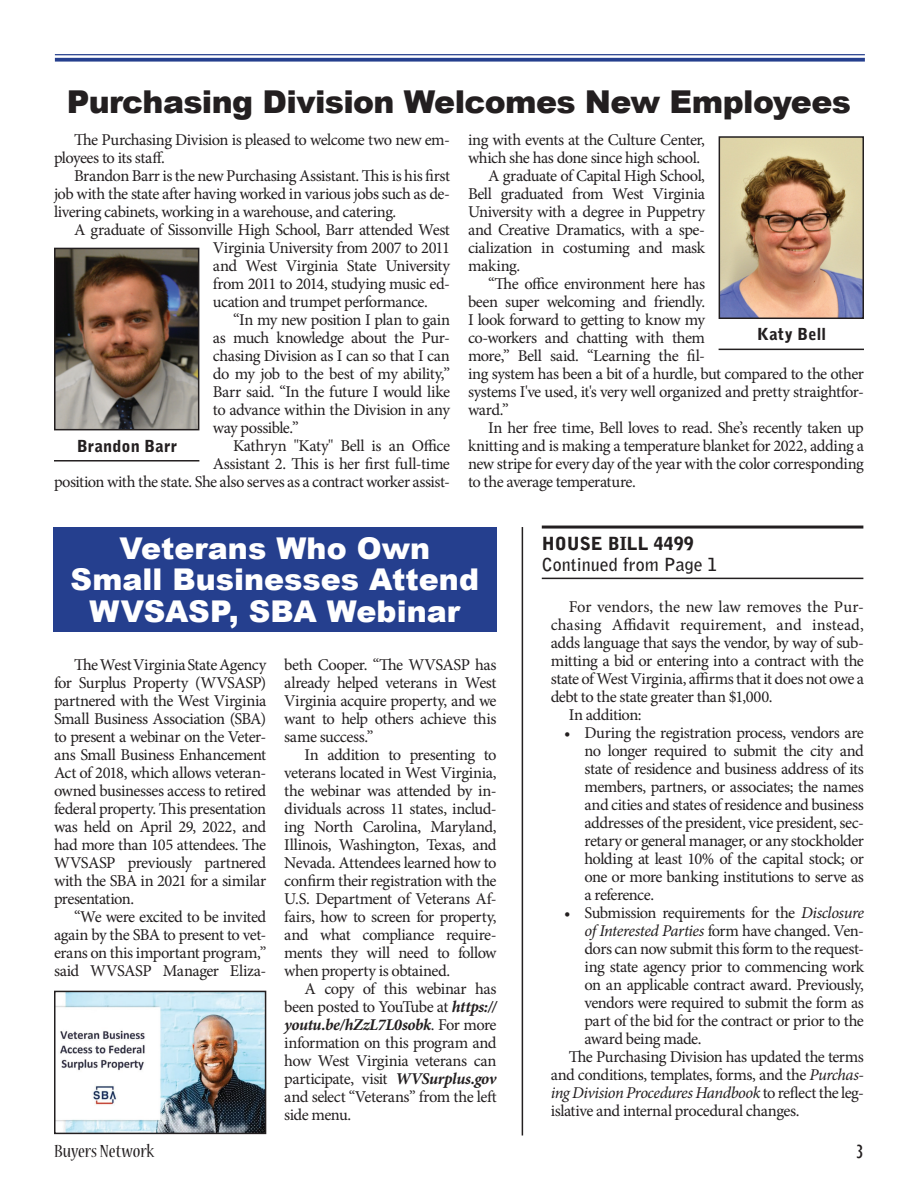
<style>
.page{position:relative;width:918px;height:1188px;background:#fff}
.page>*{position:absolute;margin:0;border:0;box-sizing:border-box;transform-origin:0 0}
.t1{font:900 31.5px "Arial";letter-spacing:-.02em;color:#231f20}
.t2{font:900 30px/31.5px "Arial";color:#fff;text-align:center}
.t3{font:condensed 19.5px "Nueva Std";color:#231f20;scale:1.08 1}
.t4{font:condensed 19.5px "Gill Sans";color:#231f20;scale:1.08 1}
.t5{font:700 18px "Bell Gothic Std";color:#231f20}
.t6{font:900 18px "Bell Gothic Std";color:#231f20}
.t7{font:16.5px/18px "Minion Pro";letter-spacing:-.03em;color:#231f20;text-align:justify}
.t8{font:italic 16.5px "Minion Pro";letter-spacing:-.03em;color:#231f20}
.t9{font:16.5px "Minion Pro";color:#231f20}
.t10{font:16.5px "Minion Pro";letter-spacing:-.01em;color:#231f20}
.t11{font:900 16.5px "Bell Gothic Std";letter-spacing:.015em;color:#231f20}
.s1{font-weight:700;font-style:italic}
.s2{font-style:italic}
.s3{font-style:normal}
</style>
<div class="page">
<hr style="left:55px;top:54px;width:810px;height:1px;background:#253f8e">
<svg style="left:55px;top:58px;width:810px;height:4px;background:#3c5399"></svg>
<hr style="left:54px;top:460px;width:145px;height:2px;background:#231f20">
<img style="left:57px;top:251px;width:139px;height:176px">
<div style="left:54px;top:248px;width:145px;height:182px;border:2px solid #231f20"></div>
<hr style="left:719px;top:349px;width:145px;height:1px;background:#231f20">
<img style="left:722px;top:139px;width:139px;height:177px">
<div style="left:719px;top:136px;width:145px;height:183px;border:2px solid #231f20"></div>
<hr style="left:542px;top:526px;width:321px;height:3px;background:#231f20">
<hr style="left:542px;top:578px;width:321px;height:1px;background:#231f20">
<div style="left:53px;top:527px;width:444px;height:105px;background:#253f8e"></div>
<hr style="left:522px;top:527px;width:1px;height:609px;background:#231f20">
<img style="left:57px;top:994px;width:206px;height:137px">
<div style="left:54px;top:991px;width:212px;height:143px;border:2px solid #231f20"></div>
<h1 class="t1" style="left:67px;top:79px;width:786px">Purchasing Division Welcomes New Employees</h1>
<p class="t7" style="left:54px;top:131px;width:397px;text-indent:20px">The Purchasing Division is pleased to welcome two new em&shy;ployees to its staff.</p>
<p class="t7" style="left:54px;top:167px;width:398px;text-indent:20px">Brandon Barr is the new Purchasing Assistant. This is his first job with the state after having worked in various jobs such as de&shy;livering cabinets, working in a warehouse, and catering.</p>
<p class="t7" style="left:213px;top:221px;width:239px;text-indent:-139px">A graduate of Sissonville High School, Barr attended West Virginia University from 2007 to 2011 and West Virginia State University from 2011 to 2014, studying music ed&shy;ucation and trumpet performance.</p>
<p class="t7" style="left:213px;top:311px;width:239px;text-indent:20px">“In my new position I plan to gain as much knowledge about the Pur&shy;chasing Division as I can so that I can do my job to the best of my ability,” Barr said. “In the future I would like to advance within the Division in any way possible.”</p>
<p class="t7" style="left:54px;top:437px;width:398px;text-align:right">Kathryn "Katy" Bell is an Office<br>Assistant 2. This is her first full-time<br>position with the state. She also serves as a contract worker assist-</p>
<p class="t11" style="left:77px;top:436px;width:102px">Brandon Barr</p>
<p class="t7" style="left:468px;top:131px;width:239px">ing with events at the Culture Center,</p>
<p class="t7" style="left:468px;top:149px;width:234px">which she has done since high school.</p>
<p class="t7" style="left:488px;top:167px;width:218px">A graduate of Capital High School,</p>
<p class="t7" style="left:468px;top:185px;width:239px">Bell graduated from West Virginia</p>
<p class="t7" style="left:468px;top:203px;width:239px">University with a degree in Puppetry</p>
<p class="t7" style="left:468px;top:221px;width:239px">and Creative Dramatics, with a spe-</p>
<p class="t7" style="left:468px;top:239px;width:239px">cialization in costuming and mask</p>
<p class="t7" style="left:468px;top:257px;width:54px">making.</p>
<p class="t7" style="left:488px;top:275px;width:218px">“The office environment here has</p>
<p class="t7" style="left:468px;top:293px;width:239px">been super welcoming and friendly.</p>
<p class="t7" style="left:468px;top:311px;width:239px">I look forward to getting to know my</p>
<p class="t7" style="left:468px;top:329px;width:239px">co-workers and chatting with them</p>
<p class="t7" style="left:468px;top:347px;width:239px">more,” Bell said. “Learning the fil-</p>
<p class="t7" style="left:468px;top:365px;width:398px">ing system has been a bit of a hurdle, but compared to the other</p>
<p class="t7" style="left:468px;top:383px;width:397px">systems I've used, it's very well organized and pretty straightfor-</p>
<p class="t7" style="left:468px;top:401px;width:42px">ward.”</p>
<p class="t7" style="left:488px;top:419px;width:377px">In her free time, Bell loves to read. She’s recently taken up</p>
<p class="t7" style="left:468px;top:437px;width:398px">knitting and is making a temperature blanket for 2022, adding a</p>
<p class="t7" style="left:468px;top:455px;width:397px">new stripe for every day of the year with the color corresponding</p>
<p class="t7" style="left:468px;top:473px;width:169px">to the average temperature.</p>
<p class="t11" style="left:757px;top:325px;width:70px">Katy Bell</p>
<h2 class="t2" style="left:71px;top:531px;width:410px">Veterans Who Own<br>Small Businesses Attend<br>WVSASP, SBA Webinar</h2>
<p class="t7" style="left:54px;top:656px;width:214px;text-indent:20px">The West Virginia State Agency for Surplus Property (WVSASP) partnered with the West Virginia Small Business Association (SBA) to present a webinar on the Veter&shy;ans Small Business Enhancement Act of 2018, which allows veteran&shy;owned businesses access to retired federal property. This presentation was held on April 29, 2022, and had more than 105 attendees. The WVSASP previously partnered with the SBA in 2021 for a similar presentation.</p>
<p class="t7" style="left:54px;top:908px;width:214px;text-indent:20px">“We were excited to be invited again by the SBA to present to vet&shy;erans on this important program,” said WVSASP Manager Eliza-</p>
<p class="t7" style="left:284px;top:656px;width:214px">beth Cooper. “The WVSASP has already helped veterans in West Virginia acquire property, and we want to help others achieve this same success.”</p>
<p class="t7" style="left:284px;top:746px;width:214px;text-indent:20px">In addition to presenting to veterans located in West Virginia, the webinar was attended by in&shy;dividuals across 11 states, includ&shy;ing North Carolina, Maryland, Illinois, Washington, Texas, and Nevada. Attendees learned how to confirm their registration with the U.S. Department of Veterans Af&shy;fairs, how to screen for property, and what compliance require&shy;ments they will need to follow when property is obtained.</p>
<p class="t7" style="left:284px;top:980px;width:214px;text-indent:20px">A copy of this webinar has been posted to YouTube at <span class="s1">https:// youtu.be/hZzL7L0sobk</span>. For more information on this program and how West Virginia veterans can participate, visit <span class="s1">WVSurplus.gov </span>and select “Veterans” from the left side menu.</p>
<p class="t6" style="left:542px;top:533px;width:153px">HOUSE BILL 4499</p>
<p class="t5" style="left:542px;top:554px;width:177px">Continued from Page 1</p>
<p class="t10" style="left:569px;top:596px;width:297px">For vendors, the new law removes the Pur-</p>
<p class="t9" style="left:551px;top:614px;width:315px">chasing Affidavit requirement, and instead,</p>
<p class="t7" style="left:551px;top:634px;width:315px">adds language that says the vendor, by way of sub-</p>
<p class="t7" style="left:551px;top:652px;width:315px">mitting a bid or entering into a contract with the</p>
<p class="t7" style="left:551px;top:670px;width:315px">state of West Virginia, affirms that it does not owe a</p>
<p class="t7" style="left:551px;top:688px;width:223px">debt to the state greater than $1,000.</p>
<p class="t7" style="left:569px;top:706px;width:74px">In addition:</p>
<p class="t7" style="left:585px;top:724px;width:281px;text-indent:-20px">• During the registration process, vendors are no longer required to submit the city and state of residence and business address of its members, partners, or associates; the names and cities and states of residence and business addresses of the president, vice president, sec&shy;retary or general manager, or any stockholder holding at least 10% of the capital stock; or one or more banking institutions to serve as a reference.</p>
<p class="t7" style="left:564px;top:904px;width:301px">• Submission requirements for the <span class="s2">Disclosure</span></p>
<p class="t7" style="left:585px;top:922px;width:281px"><span class="s2">of Interested Parties</span> form have changed. Ven-</p>
<p class="t7" style="left:585px;top:940px;width:281px">dors can now submit this form to the request-</p>
<p class="t7" style="left:585px;top:958px;width:281px">ing state agency prior to commencing work</p>
<p class="t7" style="left:585px;top:976px;width:281px">on an applicable contract award. Previously,</p>
<p class="t7" style="left:585px;top:994px;width:281px">vendors were required to submit the form as</p>
<p class="t7" style="left:585px;top:1012px;width:281px">part of the bid for the contract or prior to the</p>
<p class="t7" style="left:585px;top:1030px;width:119px">award being made.</p>
<p class="t7" style="left:569px;top:1048px;width:297px">The Purchasing Division has updated the terms</p>
<p class="t7" style="left:551px;top:1066px;width:315px">and conditions, templates, forms, and the <span class="s2">Purchas-</span></p>
<p class="t8" style="left:551px;top:1082px;width:315px">ing Division Procedures Handbook <span class="s3">to reflect the leg-</span></p>
<p class="t7" style="left:551px;top:1102px;width:250px">islative and internal procedural changes.</p>
<p class="t3" style="left:54px;top:1143px;width:94px">Buyers Network</p>
<p class="t4" style="left:856px;top:1140px;width:9px">3</p>
</div>
